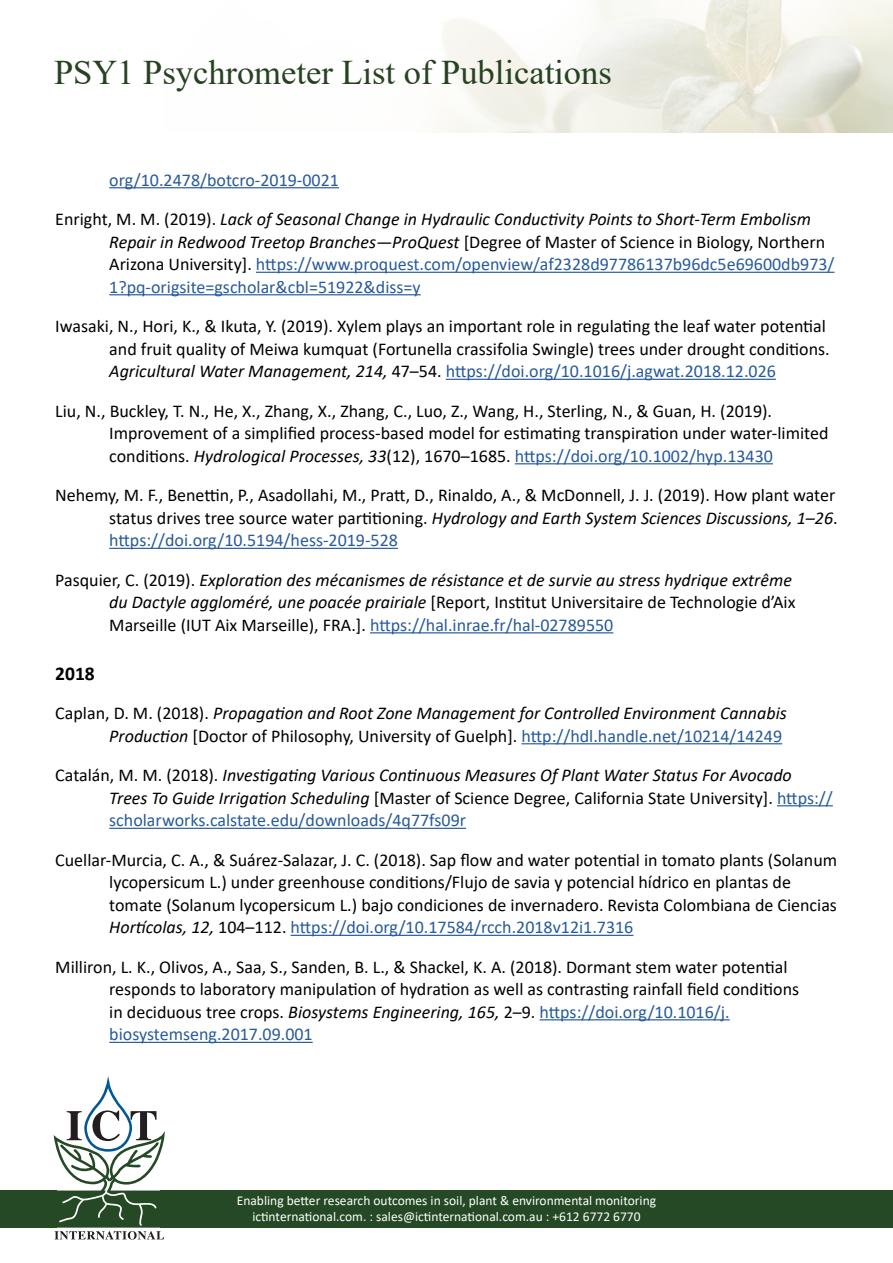
<style>
.page{position:relative;width:893px;height:1263px;background:#fff}
.page>*{position:absolute;margin:0;border:0;box-sizing:border-box;transform-origin:0 0}
.t1{font:34.5px "Times New Roman";color:#264221}
.H2-Body-Bo-not-TOC{font:700 19.5px "Calibri";color:#000}
.t2{font:18px/22.5px "Calibri";color:#000}
.t3{font:italic 18px/22.5px "Calibri";color:#000}
.t4{font:18px "Calibri";color:#275b9b}
.t5{font:13.5px/16.2px "Calibri";color:#fff;text-align:center}
.s1{font-style:normal}
.s2{font-style:normal;color:#275b9b}
.s3{font-style:italic}
.s4{color:#275b9b}
</style>
<div class="page">
<hr style="left:109px;top:187px;width:230px;height:1px;background:#275b9b">
<hr style="left:256px;top:272px;width:578px;height:1px;background:#275b9b">
<hr style="left:109px;top:294px;width:312px;height:1px;background:#275b9b">
<hr style="left:446px;top:379px;width:330px;height:1px;background:#275b9b">
<hr style="left:515px;top:463px;width:258px;height:1px;background:#275b9b">
<hr style="left:109px;top:548px;width:289px;height:1px;background:#275b9b">
<hr style="left:370px;top:632px;width:243px;height:1px;background:#275b9b">
<hr style="left:521px;top:743px;width:261px;height:1px;background:#275b9b">
<hr style="left:777px;top:805px;width:56px;height:1px;background:#275b9b">
<hr style="left:109px;top:828px;width:357px;height:1px;background:#275b9b">
<hr style="left:291px;top:935px;width:342px;height:1px;background:#275b9b">
<hr style="left:540px;top:1019px;width:190px;height:1px;background:#275b9b">
<hr style="left:109px;top:1042px;width:204px;height:1px;background:#275b9b">
<img style="left:437px;top:0;width:456px;height:132px">
<svg style="left:54px;top:1076px;width:111px;height:163px"></svg>
<div style="left:160px;top:1190px;width:733px;height:38px;background:#244924"></div>
<div style="left:0;top:1190px;width:57px;height:38px;background:#244924"></div>
<h1 class="t1" style="left:54px;top:48px;width:559px">PSY1 Psychrometer List of Publications</h1>
<p class="t4" style="left:109px;top:167px;width:231px">org/10.2478/botcro-2019-0021</p>
<p class="t3" style="left:109px;top:207px;width:727px;text-indent:-54px"><span class="s1">Enright, M. M. (2019).</span> Lack of Seasonal Change in Hydraulic Conductivity Points to Short-Term Embolism Repair in Redwood Treetop Branches—ProQuest <span class="s1">[Degree of Master of Science in Biology, Northern Arizona University].</span> <span class="s2">https://www.proquest.com/openview/af2328d97786137b96dc5e69600db973/ 1?pq-origsite=gscholar&amp;cbl=51922&amp;diss=y</span></p>
<p class="t2" style="left:109px;top:315px;width:722px;text-indent:-54px">Iwasaki, N., Hori, K., &amp; Ikuta, Y. (2019). Xylem plays an important role in regulating the leaf water potential and fruit quality of Meiwa kumquat (Fortunella crassifolia Swingle) trees under drought conditions.<br><span class="s3">Agricultural Water Management, 214,</span> 47–54. <span class="s4">https://doi.org/10.1016/j.agwat.2018.12.026</span></p>
<p class="t2" style="left:109px;top:399px;width:721px;text-indent:-54px">Liu, N., Buckley, T. N., He, X., Zhang, X., Zhang, C., Luo, Z., Wang, H., Sterling, N., &amp; Guan, H. (2019).<br>Improvement of a simplified process-based model for estimating transpiration under water-limited conditions. <span class="s3">Hydrological Processes, 33</span>(12), 1670–1685. <span class="s4">https://doi.org/10.1002/hyp.13430</span></p>
<p class="t2" style="left:109px;top:484px;width:730px;text-indent:-54px">Nehemy, M. F., Benettin, P., Asadollahi, M., Pratt, D., Rinaldo, A., &amp; McDonnell, J. J. (2019). How plant water status drives tree source water partitioning. <span class="s3">Hydrology and Earth System Sciences Discussions, 1–26</span>. <span class="s4">https://doi.org/10.5194/hess-2019-528</span></p>
<p class="t3" style="left:109px;top:568px;width:688px;text-indent:-54px"><span class="s1">Pasquier, C. (2019).</span> Exploration des mécanismes de résistance et de survie au stress hydrique extrême du Dactyle aggloméré, une poacée prairiale <span class="s1">[Report, Institut Universitaire de Technologie d’Aix<br>Marseille (IUT Aix Marseille), FRA.].</span> <span class="s2">https://hal.inrae.fr/hal-02789550</span></p>
<p class="H2-Body-Bo-not-TOC" style="left:55px;top:659px;width:41px">2018</p>
<p class="t3" style="left:55px;top:701px;width:733px;text-align:right"><span class="s1">Caplan, D. M. (2018).</span> Propagation and Root Zone Management for Controlled Environment Cannabis<br>Production <span class="s1">[Doctor of Philosophy, University of Guelph].</span> <span class="s2">http://hdl.handle.net/10214/14249</span></p>
<p class="t3" style="left:109px;top:763px;width:725px;text-indent:-54px"><span class="s1">Catalán, M. M. (2018).</span> Investigating Various Continuous Measures Of Plant Water Status For Avocado<br>Trees To Guide Irrigation Scheduling <span class="s1">[Master of Science Degree, California State University].</span> <span class="s2">https:// scholarworks.calstate.edu/downloads/4q77fs09r</span></p>
<p class="t2" style="left:109px;top:848px;width:729px;text-indent:-54px">Cuellar-Murcia, C. A., &amp; Suárez-Salazar, J. C. (2018). Sap flow and water potential in tomato plants (Solanum lycopersicum L.) under greenhouse conditions/Flujo de savia y potencial hídrico en plantas de tomate (Solanum lycopersicum L.) bajo condiciones de invernadero. Revista Colombiana de Ciencias <span class="s3">Hortícolas, 12,</span> 104–112. <span class="s4">https://doi.org/10.17584/rcch.2018v12i1.7316</span></p>
<p class="t2" style="left:109px;top:955px;width:691px;text-indent:-54px">Milliron, L. K., Olivos, A., Saa, S., Sanden, B. L., &amp; Shackel, K. A. (2018). Dormant stem water potential responds to laboratory manipulation of hydration as well as contrasting rainfall field conditions in deciduous tree crops. <span class="s3">Biosystems Engineering, 165,</span> 2–9. <span class="s4">https://doi.org/10.1016/j. biosystemseng.2017.09.001</span></p>
<p class="t5" style="left:237px;top:1192px;width:421px">Enabling better research outcomes in soil, plant &amp; environmental monitoring ictinternational.com. : sales@ictinternational.com.au : +612 6772 6770</p>
</div>
